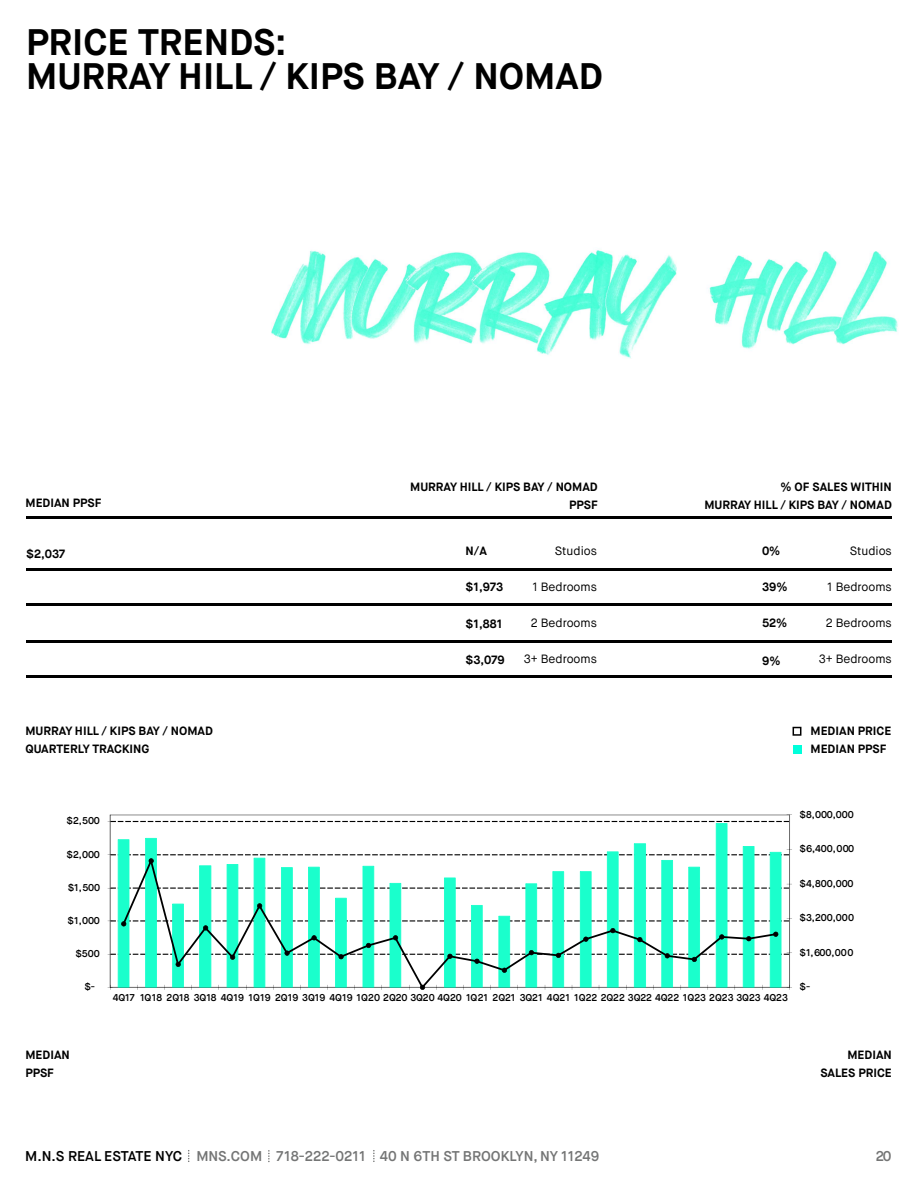
<style>
.page{position:relative;width:918px;height:1188px;background:#fff}
.page>*{position:absolute;margin:0;border:0;box-sizing:border-box;transform-origin:0 0}
.t1{font:700 36.9px/34.5px "Maison Neue";color:#000}
.t2{font:600 14.1px "Maison Neue";color:#747575}
.t3{font:700 12px/18px "Maison Neue";color:#000;text-align:right}
.t4{font:12px "Maison Neue";color:#000}
.t5{font:600 9.9px "Maison Neue";color:#000}
.s1{color:#000}
</style>
<div class="page">
<svg style="left:268px;top:1150px;width:2px;height:12px"></svg>
<svg style="left:373px;top:1150px;width:2px;height:12px"></svg>
<hr style="left:26px;top:516px;width:866px;height:3px;background:#000">
<hr style="left:26px;top:675px;width:866px;height:3px;background:#000">
<hr style="left:26px;top:568px;width:866px;height:3px;background:#000">
<hr style="left:26px;top:603px;width:866px;height:3px;background:#000">
<hr style="left:26px;top:640px;width:866px;height:3px;background:#000">
<div style="left:793px;top:745px;width:8px;height:9px;background:#00ffdb"></div>
<svg style="left:793px;top:727px;width:8px;height:9px"></svg>
<img style="left:272px;top:250px;width:626px;height:108px">
<svg style="left:118px;top:823px;width:663px;height:164px"></svg>
<hr style="left:789px;top:815px;width:1px;height:173px;background:#000">
<hr style="left:110px;top:815px;width:1px;height:173px;background:#000">
<svg style="left:108px;top:815px;width:682px;height:7px"></svg>
<svg style="left:108px;top:884px;width:684px;height:5px"></svg>
<hr style="left:110px;top:987px;width:679px;height:1px;background:#000">
<svg style="left:108px;top:985px;width:5px;height:5px"></svg>
<svg style="left:123px;top:863px;width:654px;height:125px"></svg>
<svg style="left:108px;top:849px;width:684px;height:14px"></svg>
<svg style="left:257px;top:903px;width:5px;height:5px"></svg>
<svg style="left:420px;top:985px;width:5px;height:5px"></svg>
<svg style="left:108px;top:918px;width:684px;height:55px"></svg>
<h1 class="t1" style="left:26px;top:25px;width:578px">PRICE TRENDS:<br>MURRAY HILL / KIPS BAY / NOMAD</h1>
<p class="t3" style="left:26px;top:494px;width:77px">MEDIAN PPSF</p>
<p class="t3" style="left:410px;top:478px;width:189px">MURRAY HILL / KIPS BAY / NOMAD<br>PPSF</p>
<p class="t3" style="left:704px;top:478px;width:189px">% OF SALES WITHIN<br>MURRAY HILL / KIPS BAY / NOMAD</p>
<p class="t3" style="left:26px;top:545px;width:41px">$2,037</p>
<p class="t3" style="left:466px;top:542px;width:23px">N/A</p>
<p class="t3" style="left:466px;top:578px;width:39px">$1,973</p>
<p class="t3" style="left:466px;top:615px;width:38px">$1,881</p>
<p class="t3" style="left:466px;top:651px;width:41px">$3,079</p>
<p class="t4" style="left:555px;top:543px;width:44px">Studios</p>
<p class="t4" style="left:532px;top:579px;width:66px">1 Bedrooms</p>
<p class="t4" style="left:531px;top:615px;width:68px">2 Bedrooms</p>
<p class="t4" style="left:524px;top:651px;width:75px">3+ Bedrooms</p>
<p class="t3" style="left:762px;top:542px;width:20px">0%</p>
<p class="t3" style="left:762px;top:578px;width:27px">39%</p>
<p class="t3" style="left:762px;top:614px;width:27px">52%</p>
<p class="t3" style="left:762px;top:652px;width:20px">9%</p>
<p class="t4" style="left:850px;top:543px;width:44px">Studios</p>
<p class="t4" style="left:827px;top:579px;width:66px">1 Bedrooms</p>
<p class="t4" style="left:826px;top:615px;width:68px">2 Bedrooms</p>
<p class="t4" style="left:819px;top:651px;width:75px">3+ Bedrooms</p>
<p class="t3" style="left:25px;top:722px;width:189px;text-align:left">MURRAY HILL / KIPS BAY / NOMAD<br>QUARTERLY TRACKING</p>
<p class="t3" style="left:811px;top:722px;width:82px;text-align:left">MEDIAN PRICE<br>MEDIAN PPSF</p>
<p class="t5" style="left:67px;top:815px;width:35px">$2,500</p>
<p class="t5" style="left:800px;top:808px;width:56px">$8,000,000</p>
<p class="t5" style="left:66px;top:848px;width:35px">$2,000</p>
<p class="t5" style="left:800px;top:843px;width:56px">$6,400,000</p>
<p class="t5" style="left:68px;top:881px;width:34px">$1,500</p>
<p class="t5" style="left:800px;top:877px;width:55px">$4,800,000</p>
<p class="t5" style="left:68px;top:914px;width:34px">$1,000</p>
<p class="t5" style="left:800px;top:911px;width:56px">$3,200,000</p>
<p class="t5" style="left:75px;top:947px;width:26px">$500</p>
<p class="t5" style="left:800px;top:946px;width:55px">$1,600,000</p>
<p class="t5" style="left:84px;top:981px;width:12px">$-</p>
<p class="t5" style="left:800px;top:981px;width:12px">$-</p>
<p class="t5" style="left:113px;top:991px;width:677px">4Q17 1Q18 2Q18 3Q18 4Q19 1Q19 2Q19 3Q19 4Q19 1Q20 2Q20 3Q20 4Q20 1Q21 2Q21 3Q21 4Q21 1Q22 2Q22 3Q22 4Q22 1Q23 2Q23 3Q23 4Q23</p>
<p class="t3" style="left:25px;top:1046px;width:46px;text-align:left">MEDIAN<br>PPSF</p>
<p class="t3" style="left:820px;top:1046px;width:73px">MEDIAN<br>SALES PRICE</p>
<p class="t2" style="left:25px;top:1147px;width:576px"><span class="s1">M.N.S REAL ESTATE NYC</span> MNS.COM 718-222-0211 40 N 6TH ST BROOKLYN, NY 11249</p>
<p class="t2" style="left:876px;top:1147px;width:17px">20</p>
</div>
